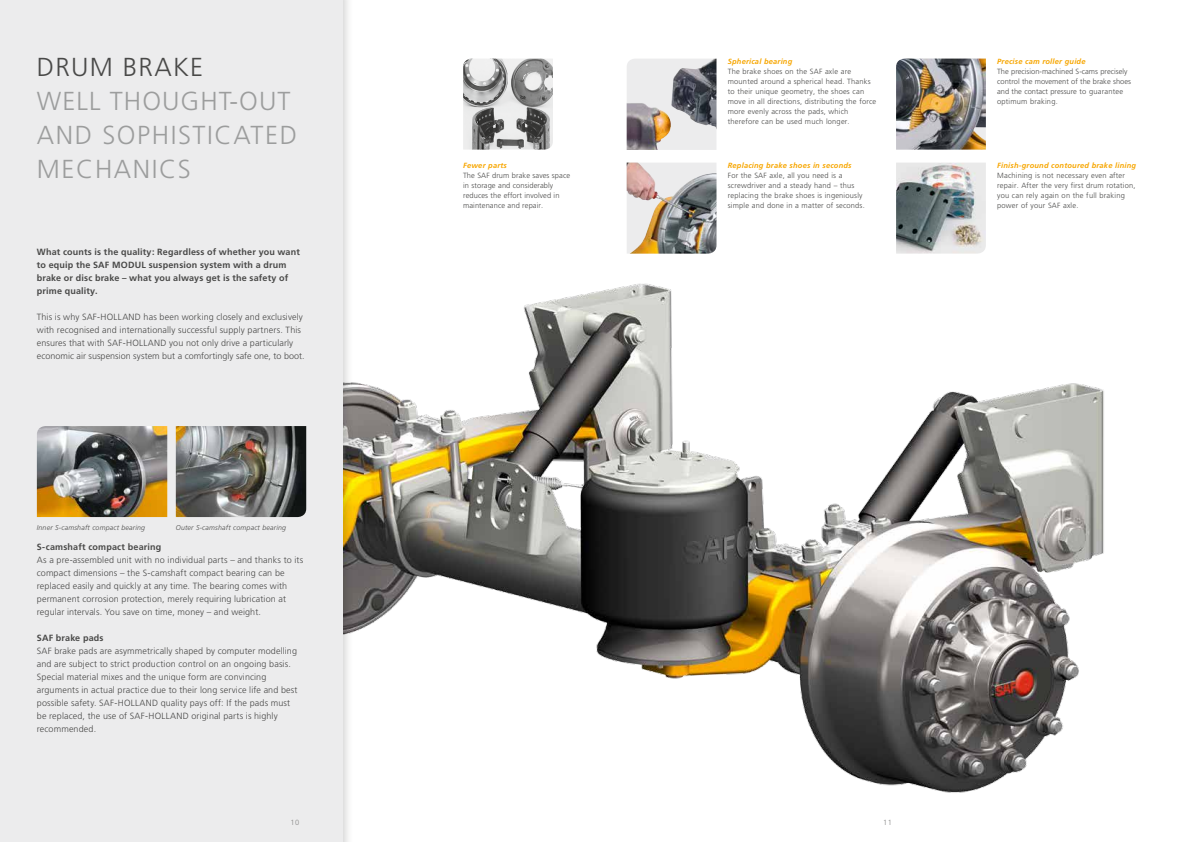
<style>
.page{position:relative;width:1191px;height:842px;background:#fff}
.page>*{position:absolute;margin:0;border:0;box-sizing:border-box;transform-origin:0 0}
.t1{font:300 26px/34px "Frutiger";letter-spacing:.06em;color:#9c9d9d}
.t2{font:300 26px "Frutiger";letter-spacing:.05em;color:#494948}
.t3{font:300 9px/13px "Frutiger";letter-spacing:.01em;color:#494948}
.t4{font:700 9px/13px "Frutiger";letter-spacing:.02em;color:#494948}
.t5{font:300 7.5px/10px "Frutiger";letter-spacing:.025em;color:#494948}
.t6{font:300 7.5px/10px "Frutiger";color:#494948}
.t7{font:italic 700 7.5px "Frutiger";letter-spacing:.025em;color:#f7a600}
.t8{font:300 7.5px "Frutiger";color:#878786}
.t9{font:italic 300 7px "Frutiger";letter-spacing:.025em;color:#494948}
</style>
<div class="page">
<img style="left:353px;top:283px;width:751px;height:510px">
<div style="left:0;top:0;width:353px;height:842px;background:#000;opacity:.2"></div>
<div style="left:0;top:0;width:342px;height:842px;background:#ececed"></div>
<img style="left:626px;top:59px;width:90px;height:91px">
<img style="left:896px;top:59px;width:90px;height:91px">
<img style="left:626px;top:163px;width:90px;height:91px">
<img style="left:896px;top:163px;width:90px;height:91px">
<img style="left:463px;top:59px;width:90px;height:91px">
<img style="left:37px;top:426px;width:130px;height:91px">
<img style="left:176px;top:426px;width:130px;height:91px">
<h1 class="t2" style="left:37px;top:53px;width:168px">DRUM BRAKE</h1>
<h1 class="t1" style="left:37px;top:85px;width:262px">WELL THOUGHT-OUT<br>AND SOPHISTICATED<br>MECHANICS</h1>
<p class="t4" style="left:37px;top:245px;width:264px">What counts is the quality: Regardless of whether you want to equip the SAF MODUL suspension system with a drum brake or disc brake – what you always get is the safety of prime quality.</p>
<p class="t3" style="left:37px;top:310px;width:269px">This is why SAF-HOLLAND has been working closely and exclusively with recognised and internationally successful supply partners. This ensures that with SAF-HOLLAND you not only drive a particularly economic air suspension system but a comfortingly safe one, to boot.</p>
<p class="t9" style="left:37px;top:523px;width:110px">Inner S-camshaft compact bearing</p>
<p class="t9" style="left:176px;top:523px;width:112px">Outer S-camshaft compact bearing</p>
<p class="t4" style="left:37px;top:540px;width:126px">S-camshaft compact bearing</p>
<p class="t3" style="left:37px;top:553px;width:268px">As a pre-assembled unit with no individual parts – and thanks to its compact dimensions – the S-camshaft compact bearing can be replaced easily and quickly at any time. The bearing comes with permanent corrosion protection, merely requiring lubrication at regular intervals. You save on time, money – and weight.</p>
<p class="t4" style="left:37px;top:631px;width:68px">SAF brake pads</p>
<p class="t3" style="left:37px;top:644px;width:262px">SAF brake pads are asymmetrically shaped by computer modelling and are subject to strict production control on an ongoing basis.<br>Special material mixes and the unique form are convincing arguments in actual practice due to their long service life and best possible safety. SAF-HOLLAND quality pays off: If the pads must be replaced, the use of SAF-HOLLAND original parts is highly recommended.</p>
<p class="t7" style="left:463px;top:161px;width:45px">Fewer parts</p>
<p class="t5" style="left:463px;top:171px;width:108px">The SAF drum brake saves space in storage and considerably reduces the effort involved in maintenance and repair.</p>
<p class="t7" style="left:728px;top:57px;width:66px">Spherical bearing</p>
<p class="t5" style="left:728px;top:67px;width:150px">The brake shoes on the SAF axle are mounted around a spherical head. Thanks to their unique geometry, the shoes can move in all directions, distributing the force more evenly across the pads, which therefore can be used much longer.</p>
<p class="t7" style="left:728px;top:161px;width:125px">Replacing brake shoes in seconds</p>
<p class="t5" style="left:728px;top:171px;width:138px">For the SAF axle, all you need is a screwdriver and a steady hand – thus replacing the brake shoes is ingeniously simple and done in a matter of seconds.</p>
<p class="t8" style="left:291px;top:818px;width:10px">10</p>
<p class="t8" style="left:883px;top:818px;width:10px">11</p>
<p class="t7" style="left:997px;top:57px;width:90px">Precise cam roller guide</p>
<p class="t6" style="left:997px;top:67px;width:135px">The precision-machined S-cams precisely control the movement of the brake shoes and the contact pressure to guarantee optimum braking.</p>
<p class="t7" style="left:997px;top:161px;width:140px">Finish-ground contoured brake lining</p>
<p class="t5" style="left:997px;top:171px;width:140px">Machining is not necessary even after repair. After the very first drum rotation, you can rely again on the full braking power of your SAF axle.</p>
</div>
